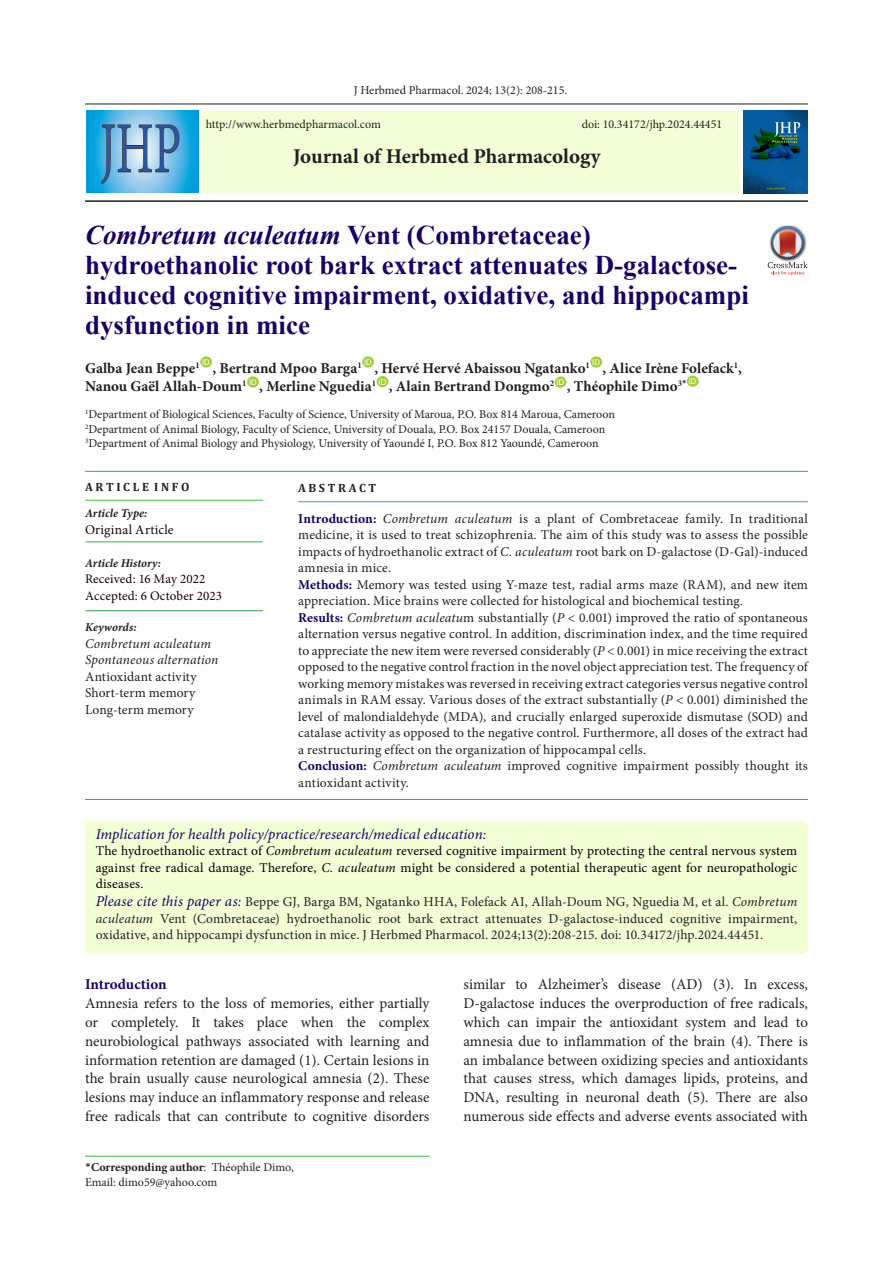
<style>
.page{position:relative;width:893px;height:1263px;background:#fff}
.page>*{position:absolute;margin:0;border:0;box-sizing:border-box;transform-origin:0 0}
.t1{font:700 27px/30px "Times New Roman";color:#190066}
.t2{font:700 21px "Minion Pro";color:#231f20}
.t3{font:15px/18.9px "Minion Pro";color:#231f20;text-align:justify}
.t4{font:700 15px "Minion Pro";color:#231f20}
.abstract{font:italic 15px "Minion Pro";letter-spacing:.005em;color:#190066}
.t5{font:700 15px "Minion Pro";letter-spacing:-.005em;color:#190066}
.abstract-2{font:13.5px/16.5px "Minion Pro";letter-spacing:.01em;color:#231f20;text-align:justify}
.abstract-3{font:13.5px/16.5px "Minion Pro";letter-spacing:.005em;color:#00000b;text-align:justify}
.abstract-4{font:italic 13.5px "Minion Pro";letter-spacing:.01em;color:#231f20}
.t6{font:13.5px "Minion Pro";letter-spacing:.025em;color:#170000}
.t7{font:13.05px "Minion Pro";letter-spacing:.005em;color:#170000}
.t8{font:12px "Minion Pro";color:#231f20}
.t9{font:italic 700 12px "Minion Pro";color:#231f20}
.t10{font:700 12px "Minion Pro";color:#231f20}
.t11{font:700 12px "Cambria";color:#231f20}
.t12{font:7.8px "Arial";color:#fff}
.s1{font-style:italic}
.s2{font-weight:700;color:#190066}
.s3{font-style:italic;font-size:15px;color:#190066}
.s4{font-family:"Calibri";font-weight:400}
.s5{font-weight:400}
</style>
<div class="page">
<hr style="left:85px;top:104px;width:723px;height:1px;background:#231f20">
<hr style="left:85px;top:200px;width:723px;height:2px;background:#231f20">
<div style="left:203px;top:111px;width:537px;height:81px;background:#f2ffd6"></div>
<div style="left:200px;top:356px;width:12px;height:12px;background:#a6ce39;border-radius:50%"></div>
<div style="left:362px;top:356px;width:12px;height:12px;background:#a6ce39;border-radius:50%"></div>
<div style="left:590px;top:356px;width:12px;height:12px;background:#a6ce39;border-radius:50%"></div>
<div style="left:247px;top:376px;width:12px;height:12px;background:#a6ce39;border-radius:50%"></div>
<div style="left:377px;top:376px;width:11px;height:11px;background:#a6ce39;border-radius:50%"></div>
<div style="left:555px;top:376px;width:11px;height:12px;background:#a6ce39;border-radius:50%"></div>
<div style="left:687px;top:376px;width:12px;height:11px;background:#a6ce39;border-radius:50%"></div>
<hr style="left:85px;top:1156px;width:344px;height:1px;background:#3ab54a">
<div style="left:85px;top:821px;width:723px;height:133px;background:#f2ffd5;border-radius:5px"></div>
<hr style="left:298px;top:501px;width:510px;height:1px;background:#35b44a">
<hr style="left:85px;top:471px;width:723px;height:1px;background:#30ad4a">
<hr style="left:85px;top:799px;width:723px;height:1px;background:#35b44a">
<hr style="left:85px;top:500px;width:178px;height:1px;background:#42b649">
<hr style="left:85px;top:610px;width:178px;height:1px;background:#2c9c47">
<hr style="left:85px;top:541px;width:178px;height:1px;background:#35b44a">
<img style="left:744px;top:111px;width:64px;height:83px">
<img style="left:85px;top:111px;width:114px;height:81px">
<img style="left:782px;top:225px;width:12px;height:1px">
<svg style="left:768px;top:226px;width:40px;height:49px"></svg>
<p class="t8" style="left:354px;top:82px;width:215px">J Herbmed Pharmacol. 2024; 13(2): 208-215.</p>
<p class="t8" style="left:206px;top:116px;width:177px">http://www.herbmedpharmacol.com</p>
<p class="t8" style="left:582px;top:116px;width:142px">doi: 10.34172/jhp.2024.44451</p>
<p class="t2" style="left:293px;top:142px;width:309px">Journal of Herbmed Pharmacology</p>
<p class="t1" style="left:85px;top:219px;width:665px"><span class="s1">Combretum aculeatum</span> Vent (Combretaceae) hydroethanolic root bark extract attenuates D-galactose&shy;induced cognitive impairment, oxidative, and hippocampi dysfunction in mice</p>
<p class="t4" style="left:85px;top:358px;width:116px">Galba Jean Beppe<sup>1</sup></p>
<p class="t12" style="left:202px;top:357px;width:9px">ID</p>
<p class="t12" style="left:364px;top:357px;width:9px">ID</p>
<p class="t12" style="left:592px;top:357px;width:9px">ID</p>
<p class="t4" style="left:212px;top:358px;width:151px">, Bertrand Mpoo Barga<sup>1</sup></p>
<p class="t4" style="left:374px;top:358px;width:217px">, Hervé Hervé Abaissou Ngatanko<sup>1</sup></p>
<p class="t4" style="left:602px;top:358px;width:141px">, Alice Irène Folefack<sup>1</sup>,</p>
<p class="t4" style="left:85px;top:376px;width:163px">Nanou Gaël Allah-Doum<sup>1</sup></p>
<p class="t12" style="left:249px;top:377px;width:9px">ID</p>
<p class="t4" style="left:259px;top:376px;width:118px">, Merline Nguedia<sup>1</sup></p>
<p class="t12" style="left:378px;top:377px;width:9px">ID</p>
<p class="t4" style="left:389px;top:376px;width:167px">, Alain Bertrand Dongmo<sup>2</sup></p>
<p class="t12" style="left:556px;top:377px;width:9px">ID</p>
<p class="t4" style="left:567px;top:376px;width:121px">, Théophile Dimo<sup>3</sup><sup>*</sup></p>
<p class="t12" style="left:689px;top:376px;width:9px">ID</p>
<p class="t8" style="left:85px;top:406px;width:531px"><sup>1</sup>Department of Biological Sciences, Faculty of Science, University of Maroua, P.O. Box 814 Maroua, Cameroon</p>
<p class="t8" style="left:85px;top:421px;width:522px"><sup>2</sup>Department of Animal Biology, Faculty of Science, University of Douala, P.O. Box 24157 Douala, Cameroon</p>
<p class="t8" style="left:85px;top:435px;width:515px"><sup>3</sup>Department of Animal Biology and Physiology, University of Yaoundé I, P.O. Box 812 Yaoundé, Cameroon</p>
<p class="t11" style="left:85px;top:479px;width:106px">A R T I C L E I N F O</p>
<p class="t9" style="left:85px;top:505px;width:64px">Article Type:</p>
<p class="t6" style="left:85px;top:520px;width:90px">Original Article</p>
<p class="t9" style="left:85px;top:554px;width:78px">Article History:</p>
<p class="t7" style="left:85px;top:570px;width:122px">Received: 16 May 2022</p>
<p class="t7" style="left:85px;top:587px;width:139px">Accepted: 6 October 2023</p>
<p class="t9" style="left:85px;top:619px;width:53px">Keywords:</p>
<p class="abstract-4" style="left:85px;top:634px;width:127px">Combretum aculeatum</p>
<p class="abstract-4" style="left:85px;top:651px;width:135px">Spontaneous alternation</p>
<p class="abstract-2" style="left:85px;top:668px;width:113px">Antioxidant activity</p>
<p class="abstract-2" style="left:85px;top:685px;width:112px">Short-term memory</p>
<p class="abstract-2" style="left:85px;top:701px;width:110px">Long-term memory</p>
<p class="t11" style="left:298px;top:479px;width:80px">A B S T R A C T</p>
<p class="abstract-2" style="left:298px;top:510px;width:511px"><span class="s2">Introduction:</span> <span class="s1">Combretum aculeatum</span> is a plant of Combretaceae family. In traditional medicine, it is used to treat schizophrenia. The aim of this study was to assess the possible impacts of hydroethanolic extract of <span class="s1">C. aculeatum</span> root bark on D-galactose (D-Gal)-induced amnesia in mice.</p>
<p class="abstract-2" style="left:298px;top:576px;width:511px"><span class="s2">Methods:</span> Memory was tested using Y-maze test, radial arms maze (RAM), and new item appreciation. Mice brains were collected for histological and biochemical testing.</p>
<p class="abstract-2" style="left:298px;top:609px;width:511px"><span class="s2">Results:</span> <span class="s1">Combretum aculeatu</span>m substantially (<span class="s1">P</span> &lt; 0.001) improved the ratio of spontaneous alternation versus negative control. In addition, discrimination index, and the time required to appreciate the new item were reversed considerably (<span class="s1">P</span> &lt; 0.001) in mice receiving the extract opposed to the negative control fraction in the novel object appreciation test. The frequency of working memory mistakes was reversed in receiving extract categories versus negative control animals in RAM essay. Various doses of the extract substantially (<span class="s1">P</span> &lt; 0.001) diminished the level of malondialdehyde (MDA), and crucially enlarged superoxide dismutase (SOD) and catalase activity as opposed to the negative control. Furthermore, all doses of the extract had a restructuring effect on the organization of hippocampal cells.</p>
<p class="abstract-2" style="left:298px;top:757px;width:511px"><span class="s2">Conclusion:</span> <span class="s1">Combretum aculeatum</span> improved cognitive impairment possibly thought its antioxidant activity.</p>
<p class="abstract" style="left:96px;top:824px;width:392px">Implication for health policy/practice/research/medical education:</p>
<p class="abstract-3" style="left:96px;top:843px;width:703px">The hydroethanolic extract of <span class="s1">Combretum aculeatum</span> reversed cognitive impairment by protecting the central nervous system against free radical damage. Therefore, <span class="s1">C. aculeatum</span> might be considered a potential therapeutic agent for neuropathologic diseases.</p>
<p class="abstract-2" style="left:96px;top:894px;width:703px"><span class="s3">Please cite this paper as:</span> Beppe GJ, Barga BM, Ngatanko HHA, Folefack AI, Allah-Doum NG, Nguedia M, et al. <span class="s1">Combretum aculeatum</span> Vent (Combretaceae) hydroethanolic root bark extract attenuates D-galactose-induced cognitive impairment, oxidative, and hippocampi dysfunction in mice. J Herbmed Pharmacol. 2024;13(2):208-215. doi: 10.34172/jhp.2024.44451.</p>
<p class="t5" style="left:85px;top:973px;width:83px">Introduction</p>
<p class="t3" style="left:85px;top:994px;width:346px">Amnesia refers to the loss of memories, either partially or completely. It takes place when the complex neurobiological pathways associated with learning and information retention are damaged (1). Certain lesions in the brain usually cause neurological amnesia (2). These lesions may induce an inflammatory response and release free radicals that can contribute to cognitive disorders</p>
<p class="t10" style="left:85px;top:1159px;width:210px"><span class="s4">*</span>Corresponding author<span class="s5">: Théophile Dimo,</span></p>
<p class="t8" style="left:85px;top:1174px;width:134px">Email: dimo59@yahoo.com</p>
<p class="t3" style="left:463px;top:975px;width:346px">similar to Alzheimer’s disease (AD) (3). In excess, D-galactose induces the overproduction of free radicals, which can impair the antioxidant system and lead to amnesia due to inflammation of the brain (4). There is an imbalance between oxidizing species and antioxidants that causes stress, which damages lipids, proteins, and DNA, resulting in neuronal death (5). There are also numerous side effects and adverse events associated with</p>
</div>
